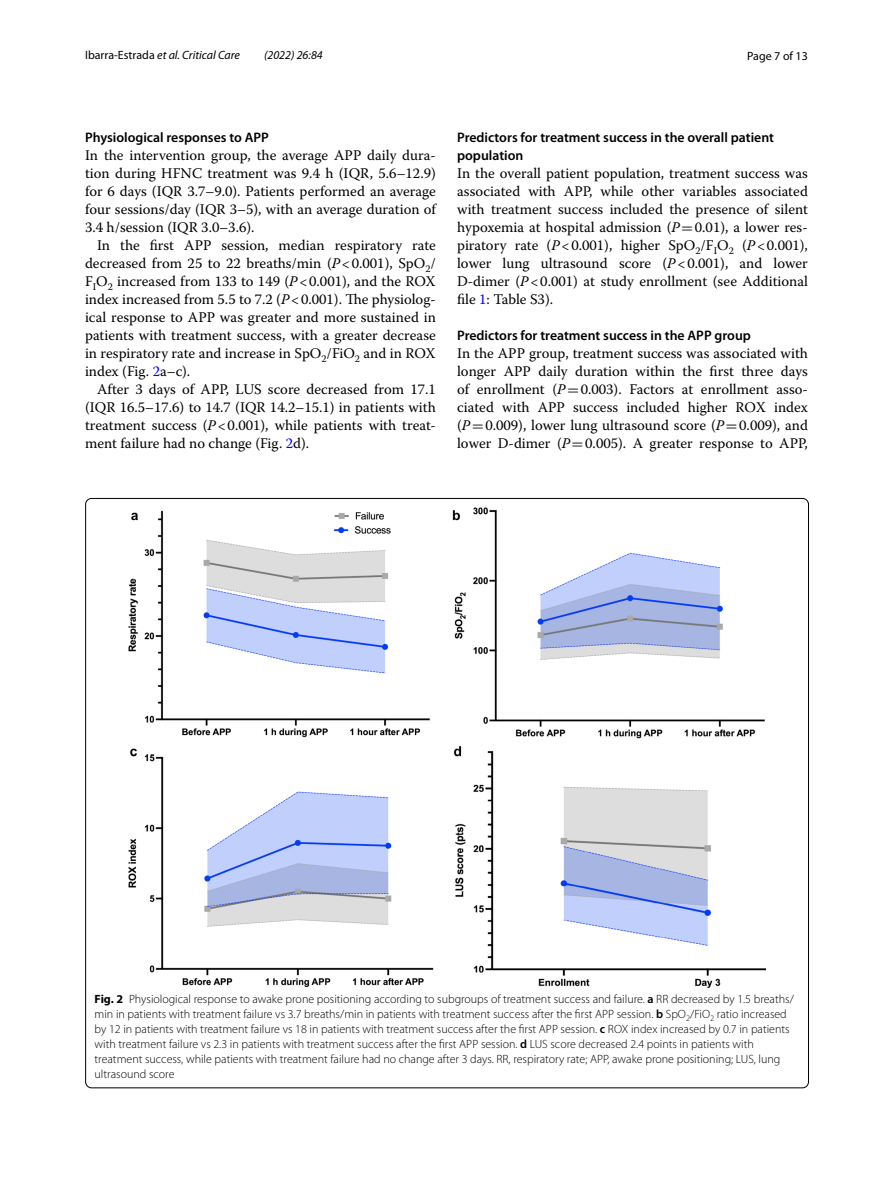
<style>
.page{position:relative;width:893px;height:1187px;background:#fff}
.page>*{position:absolute;margin:0;border:0;box-sizing:border-box;transform-origin:0 0}
.t1{font:14.7px/18px "Warnock Pro";color:#000;text-align:justify}
.t2{font:600 13.8px/18px "Myriad Pro";color:#000}
.t3{font:300 12px/15px "Myriad Pro";color:#000}
.t4{font:italic 12px "Myriad Pro";color:#000}
.t5{font:12px "Myriad Pro";color:#000}
.s1{font-style:normal}
.s2{font-style:italic}
.s3{color:#00f}
.s4{font-family:"MTSY"}
.s5{font-weight:700}
.s6{font-weight:600}
</style>
<div class="page">
<img style="left:128px;top:507px;width:638px;height:480px">
<p class="t4" style="left:85px;top:48px;width:157px"><span class="s1">Ibarra‑Estrada</span> et al. Critical Care</p>
<p class="t4" style="left:264px;top:48px;width:60px">(2022) 26:84</p>
<p class="t5" style="left:747px;top:48px;width:62px">Page 7 of 13</p>
<p class="t2" style="left:85px;top:128px;width:185px">Physiological responses to APP</p>
<p class="t1" style="left:85px;top:146px;width:352px">In the intervention group, the average APP daily dura&shy;tion during HFNC treatment was 9.4 h (IQR, 5.6–12.9) for 6 days (IQR 3.7–9.0). Patients performed an average four sessions/day (IQR 3–5), with an average duration of 3.4 h/session (IQR 3.0–3.6).</p>
<p class="t1" style="left:85px;top:236px;width:352px;text-indent:12px">In the first APP session, median respiratory rate decreased from 25 to 22 breaths/min (<span class="s2">P</span>&lt;0.001), SpO<sub>2</sub>/ F<sub>I</sub>O<sub>2</sub> increased from 133 to 149 (<span class="s2">P</span>&lt;0.001), and the ROX index increased from 5.5 to 7.2 (<span class="s2">P</span>&lt;0.001). The physiolog&shy;ical response to APP was greater and more sustained in patients with treatment success, with a greater decrease in respiratory rate and increase in SpO<sub>2</sub>/FiO<sub>2</sub> and in ROX index (Fig. <span class="s3">2</span>a–c).</p>
<p class="t1" style="left:85px;top:380px;width:352px;text-indent:12px">After 3 days of APP, LUS score decreased from 17.1 (IQR 16.5–17.6) to 14.7 (IQR 14.2–15.1) in patients with treatment success (<span class="s2">P</span>&lt;0.001), while patients with treat&shy;ment failure had no change (Fig. <span class="s3">2</span>d).</p>
<p class="t2" style="left:457px;top:128px;width:318px">Predictors for treatment success in the overall patient population</p>
<p class="t1" style="left:457px;top:164px;width:352px">In the overall patient population, treatment success was associated with APP, while other variables associated with treatment success included the presence of silent hypoxemia at hospital admission (<span class="s2">P</span><span class="s4">=</span>0.01), a lower res&shy;piratory rate (<span class="s2">P</span>&lt;0.001), higher SpO<sub>2</sub>/F<sub>I</sub>O<sub>2</sub> (<span class="s2">P</span>&lt;0.001), lower lung ultrasound score (<span class="s2">P</span>&lt;0.001), and lower D-dimer (<span class="s2">P</span>&lt;0.001) at study enrollment (see Additional file <span class="s3">1</span>: Table S3).</p>
<p class="t2" style="left:457px;top:326px;width:295px">Predictors for treatment success in the APP group</p>
<p class="t1" style="left:457px;top:344px;width:352px">In the APP group, treatment success was associated with longer APP daily duration within the first three days of enrollment (<span class="s2">P</span><span class="s4">=</span>0.003). Factors at enrollment asso&shy;ciated with APP success included higher ROX index (<span class="s2">P</span><span class="s4">=</span>0.009), lower lung ultrasound score (<span class="s2">P</span><span class="s4">=</span>0.009), and lower D-dimer (<span class="s2">P</span><span class="s4">=</span>0.005). A greater response to APP,</p>
<p class="t3" style="left:95px;top:991px;width:701px"><span class="s5">Fig. 2</span> Physiological response to awake prone positioning according to subgroups of treatment success and failure. <span class="s6">a</span> RR decreased by 1.5 breaths/ min in patients with treatment failure vs 3.7 breaths/min in patients with treatment success after the first APP session. <span class="s6">b</span> SpO<sub>2</sub>/FiO<sub>2</sub> ratio increased by 12 in patients with treatment failure vs 18 in patients with treatment success after the first APP session. <span class="s6">c</span> ROX index increased by 0.7 in patients with treatment failure vs 2.3 in patients with treatment success after the first APP session. <span class="s6">d</span> LUS score decreased 2.4 points in patients with treatment success, while patients with treatment failure had no change after 3 days. RR, respiratory rate; APP, awake prone positioning; LUS, lung ultrasound score</p>
</div>
